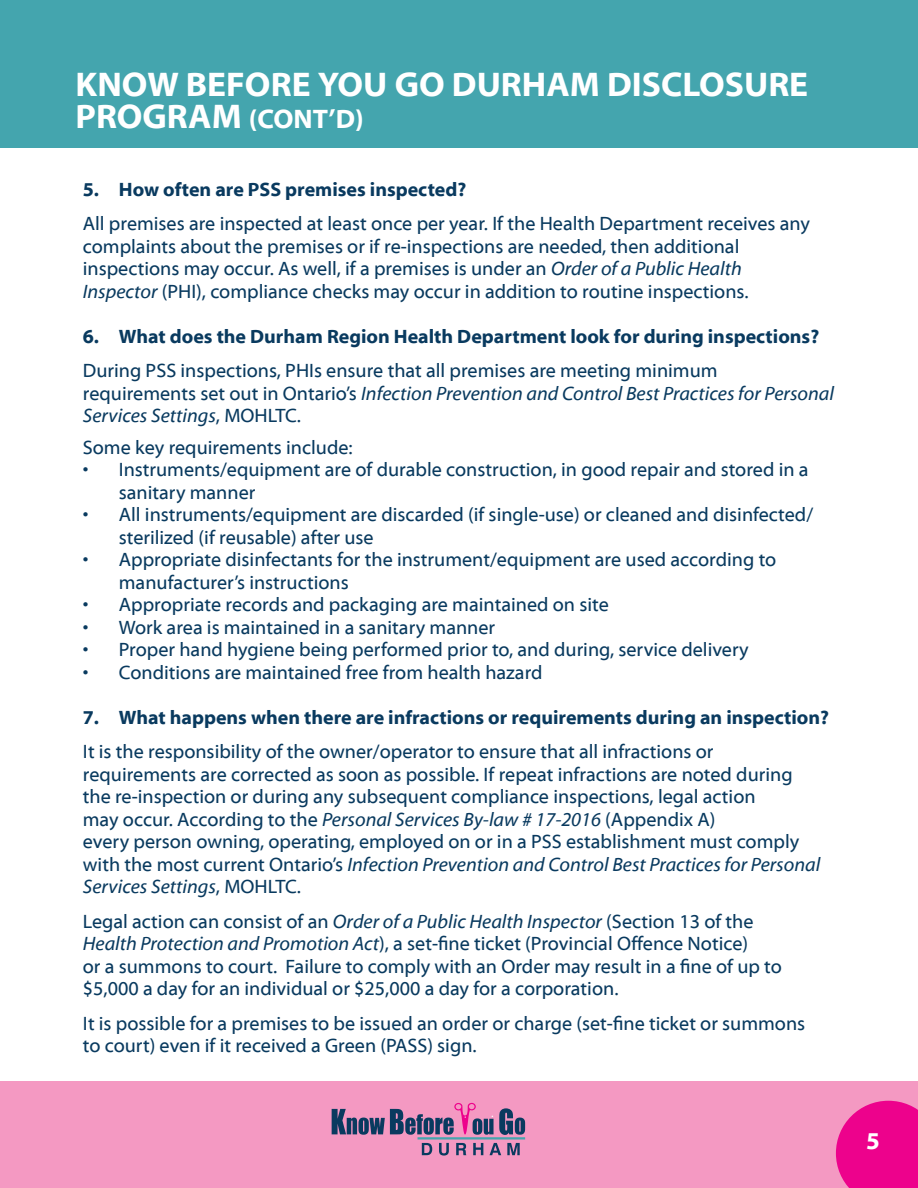
<style>
.page{position:relative;width:918px;height:1188px;background:#fff}
.page>*{position:absolute;margin:0;border:0;box-sizing:border-box;transform-origin:0 0}
.t1{font:700 34.5px "Myriad Web Pro";color:#fff}
.t2{font:700 27px "Myriad Web Pro";color:#fff}
.t3{font:700 24px "Myriad Web Pro";color:#fff}
.t4{font:19.5px/22.5px "Myriad Web Pro";color:#093a5f}
.t5{font:700 19.5px "Myriad Web Pro";color:#093a5f}
.s1{font-size:34.5px}
.s2{font-style:italic}
</style>
<div class="page">
<div style="left:0;top:0;width:918px;height:147px;background:#44a5ae"></div>
<div style="left:0;top:1082px;width:918px;height:106px;background:#f499c2"></div>
<svg style="left:836px;top:1101px;width:82px;height:87px;background:#ed1292"></svg>
<svg style="left:422px;top:1143px;width:10px;height:12px"></svg>
<svg style="left:439px;top:1143px;width:10px;height:13px"></svg>
<svg style="left:456px;top:1143px;width:10px;height:12px"></svg>
<svg style="left:473px;top:1143px;width:10px;height:12px"></svg>
<svg style="left:490px;top:1143px;width:11px;height:12px"></svg>
<svg style="left:507px;top:1143px;width:13px;height:12px"></svg>
<hr style="left:418px;top:1137px;width:107px;height:3px;background:#44a5ae">
<svg style="left:332px;top:1103px;width:193px;height:32px"></svg>
<h1 class="t1" style="left:76px;top:66px;width:734px">KNOW BEFORE YOU GO DURHAM DISCLOSURE</h1>
<h2 class="t2" style="left:76px;top:104px;width:290px"><span class="s1">PROGRAM</span> (CONT’D)</h2>
<p class="t5" style="left:83px;top:179px;width:385px">5. How often are PSS premises inspected?</p>
<p class="t4" style="left:83px;top:213px;width:729px">All premises are inspected at least once per year. If the Health Department receives any complaints about the premises or if re-inspections are needed, then additional inspections may occur. As well, if a premises is under an <span class="s2">Order of a Public Health Inspector</span> (PHI), compliance checks may occur in addition to routine inspections.</p>
<p class="t5" style="left:83px;top:326px;width:738px">6. What does the Durham Region Health Department look for during inspections?</p>
<p class="t4" style="left:83px;top:360px;width:753px">During PSS inspections, PHIs ensure that all premises are meeting minimum requirements set out in Ontario’s <span class="s2">Infection Prevention and Control Best Practices for Personal<br>Services Settings</span>, MOHLTC.</p>
<p class="t4" style="left:83px;top:436px;width:271px">Some key requirements include:</p>
<p class="t4" style="left:119px;top:459px;width:691px;text-indent:-36px">• Instruments/equipment are of durable construction, in good repair and stored in a sanitary manner</p>
<p class="t4" style="left:119px;top:504px;width:696px;text-indent:-36px">• All instruments/equipment are discarded (if single-use) or cleaned and disinfected/ sterilized (if reusable) after use</p>
<p class="t4" style="left:119px;top:549px;width:659px;text-indent:-36px">• Appropriate disinfectants for the instrument/equipment are used according to manufacturer’s instructions</p>
<p class="t4" style="left:83px;top:594px;width:527px">• Appropriate records and packaging are maintained on site</p>
<p class="t4" style="left:83px;top:616px;width:414px">• Work area is maintained in a sanitary manner</p>
<p class="t4" style="left:83px;top:639px;width:667px">• Proper hand hygiene being performed prior to, and during, service delivery</p>
<p class="t4" style="left:83px;top:661px;width:461px">• Conditions are maintained free from health hazard</p>
<p class="t5" style="left:83px;top:707px;width:748px">7. What happens when there are infractions or requirements during an inspection?</p>
<p class="t4" style="left:83px;top:741px;width:739px">It is the responsibility of the owner/operator to ensure that all infractions or requirements are corrected as soon as possible. If repeat infractions are noted during the re-inspection or during any subsequent compliance inspections, legal action<br>may occur. According to the <span class="s2">Personal Services By-law # 17-2016</span> (Appendix A)<br>every person owning, operating, employed on or in a PSS establishment must comply with the most current Ontario’s <span class="s2">Infection Prevention and Control Best Practices for Personal Services Settings</span>, MOHLTC.</p>
<p class="t4" style="left:83px;top:910px;width:701px">Legal action can consist of an <span class="s2">Order of a Public Health Inspector</span> (Section 13 of the <span class="s2">Health Protection and Promotion Act</span>), a set-fine ticket (Provincial Offence Notice)<br>or a summons to court. Failure to comply with an Order may result in a fine of up to $5,000 a day for an individual or $25,000 a day for a corporation.</p>
<p class="t4" style="left:83px;top:1012px;width:724px">It is possible for a premises to be issued an order or charge (set-fine ticket or summons to court) even if it received a Green (PASS) sign.</p>
<p class="t3" style="left:866px;top:1128px;width:15px">5</p>
</div>
